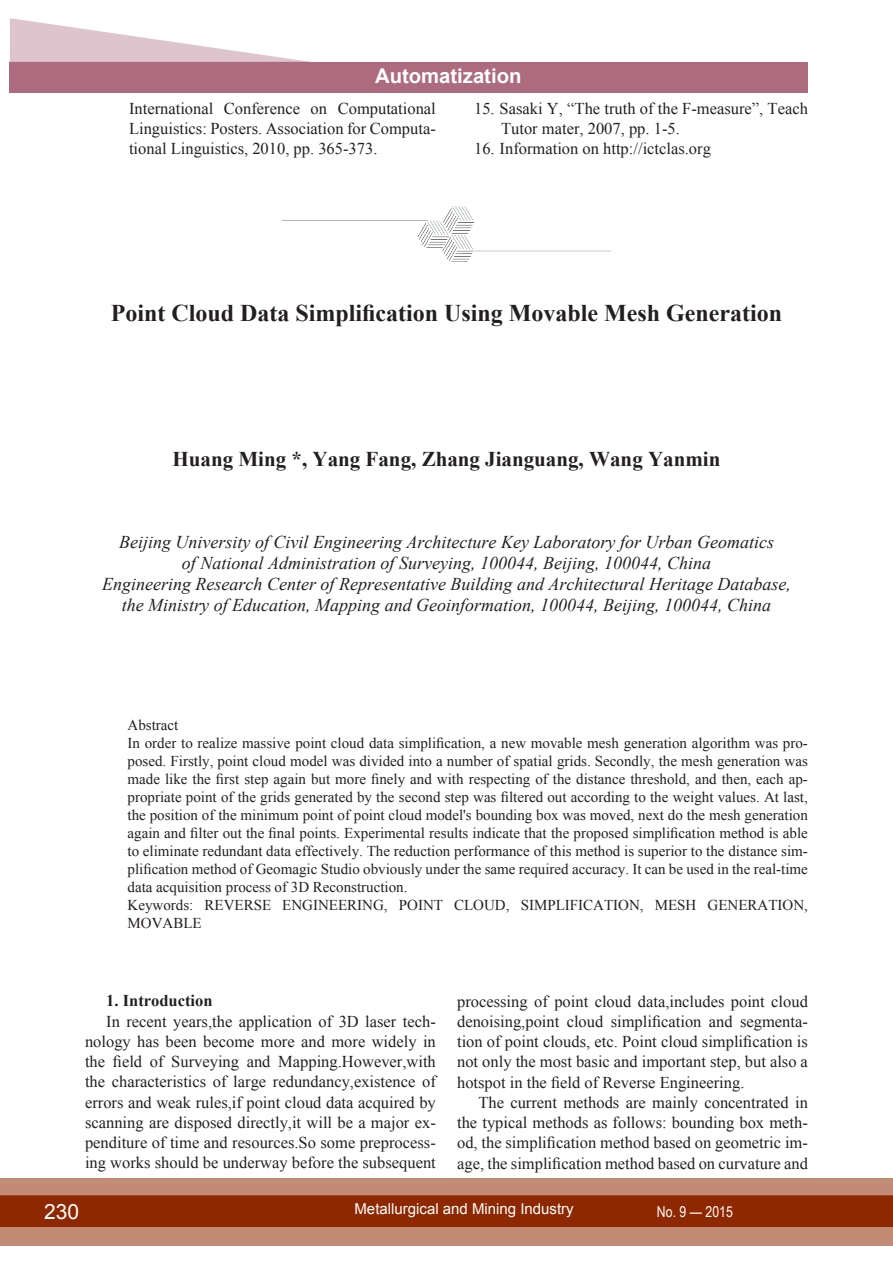
<style>
.page{position:relative;width:893px;height:1263px;background:#fff}
.page>*{position:absolute;margin:0;border:0;box-sizing:border-box;transform-origin:0 0}
.заголовок{font:700 24px "Times New Roman";color:#231f20}
.автор{font:700 21px "Times New Roman";color:#231f20}
.t1{font:21px "Arial";color:#fff}
.t2{font:700 20.25px "Arial";color:#fff}
.про_автора{font:italic 18px "Times New Roman";color:#231f20}
.ОСНОВНОЙ{font:16.5px/20.2px "Times New Roman";color:#231f20;text-align:justify}
.литература{font:16.5px/20.2px "Times New Roman";color:#231f20;text-align:justify}
.ОСНОВНОЙ-2{font:700 16.5px "Times New Roman";color:#231f20}
.аннотация_ключ_слова{font:15px/18px "Times New Roman";color:#231f20;text-align:justify}
.t3{font:15px "Arial";color:#fff}
.t4{font:15px "Arial Narrow";color:#fff}
</style>
<div class="page">
<div style="left:0;top:1178px;width:893px;height:68px;background:#c28b76"></div>
<div style="left:0;top:1195px;width:893px;height:32px;background:#8e2800;border:2px solid #8e2800"></div>
<div style="left:10px;top:62px;width:798px;height:30px;background:#ad6b80"></div>
<svg style="left:10px;top:18px;width:300px;height:44px"></svg>
<svg style="left:892px;top:1178px;width:1px;height:68px"></svg>
<img style="left:283px;top:206px;width:327px;height:56px">
<h3 class="t2" style="left:375px;top:62px;width:148px">Automatization</h3>
<p class="литература" style="left:129px;top:98px;width:308px">International Conference on Computational Linguistics: Posters. Association for Computa&shy;tional Linguistics, 2010, pp. 365-373.</p>
<p class="литература" style="left:501px;top:98px;width:308px;text-indent:-27px">15. Sasaki Y, “The truth of the F-measure”, Teach<br>Tutor mater, 2007, pp. 1-5.</p>
<p class="литература" style="left:474px;top:138px;width:238px">16. Information on http://ictclas.org</p>
<p class="заголовок" style="left:111px;top:296px;width:673px">Point Cloud Data Simplification Using Movable Mesh Generation</p>
<p class="автор" style="left:173px;top:445px;width:549px">Huang Ming *, Yang Fang, Zhang Jianguang, Wang Yanmin</p>
<p class="про_автора" style="left:119px;top:529px;width:656px">Beijing University of Civil Engineering Architecture Key Laboratory for Urban Geomatics</p>
<p class="про_автора" style="left:182px;top:550px;width:531px">of National Administration of Surveying, 100044, Beijing, 100044, China</p>
<p class="про_автора" style="left:102px;top:571px;width:690px">Engineering Research Center of Representative Building and Architectural Heritage Database,</p>
<p class="про_автора" style="left:122px;top:592px;width:651px">the Ministry of Education, Mapping and Geoinformation, 100044, Beijing, 100044, China</p>
<p class="аннотация_ключ_слова" style="left:128px;top:716px;width:52px">Abstract</p>
<p class="аннотация_ключ_слова" style="left:128px;top:734px;width:682px">In order to realize massive point cloud data simplification, a new movable mesh generation algorithm was pro&shy;posed. Firstly, point cloud model was divided into a number of spatial grids. Secondly, the mesh generation was made like the first step again but more finely and with respecting of the distance threshold, and then, each ap&shy;propriate point of the grids generated by the second step was filtered out according to the weight values. At last, the position of the minimum point of point cloud model's bounding box was moved, next do the mesh generation again and filter out the final points. Experimental results indicate that the proposed simplification method is able to eliminate redundant data effectively. The reduction performance of this method is superior to the distance sim&shy;plification method of Geomagic Studio obviously under the same required accuracy. It can be used in the real-time data acquisition process of 3D Reconstruction.</p>
<p class="аннотация_ключ_слова" style="left:128px;top:896px;width:682px">Keywords: REVERSE ENGINEERING, POINT CLOUD, SIMPLIFICATION, MESH GENERATION,<br>MOVABLE</p>
<p class="ОСНОВНОЙ-2" style="left:106px;top:989px;width:108px">1. Introduction</p>
<p class="ОСНОВНОЙ" style="left:85px;top:1010px;width:352px;text-indent:21px">In recent years,the application of 3D laser tech&shy;nology has been become more and more widely in the field of Surveying and Mapping.However,with the characteristics of large redundancy,existence of errors and weak rules,if point cloud data acquired by scanning are disposed directly,it will be a major ex&shy;penditure of time and resources.So some preprocess&shy;ing works should be underway before the subsequent</p>
<p class="ОСНОВНОЙ" style="left:457px;top:991px;width:352px">processing of point cloud data,includes point cloud denoising,point cloud simplification and segmenta&shy;tion of point clouds, etc. Point cloud simplification is not only the most basic and important step, but also a hotspot in the field of Reverse Engineering.</p>
<p class="ОСНОВНОЙ" style="left:457px;top:1092px;width:352px;text-indent:21px">The current methods are mainly concentrated in the typical methods as follows: bounding box meth&shy;od, the simplification method based on geometric im&shy;age, the simplification method based on curvature and</p>
<h2 class="t1" style="left:44px;top:1197px;width:37px">230</h2>
<p class="t3" style="left:354px;top:1199px;width:221px">Metallurgical and Mining Industry</p>
<p class="t4" style="left:657px;top:1201px;width:77px">No. 9 — 2015</p>
</div>
